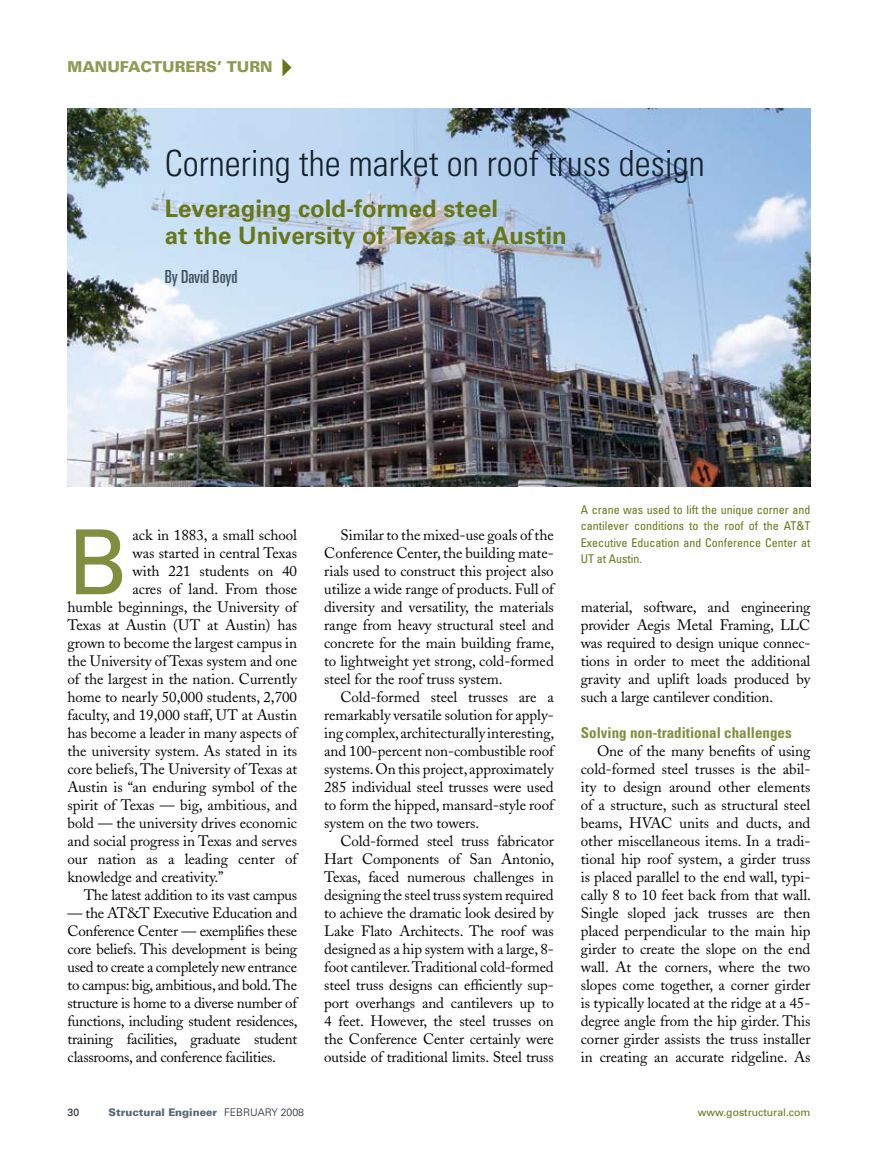
<style>
.page{position:relative;width:878px;height:1175px;background:#fff}
.page>*{position:absolute;margin:0;border:0;box-sizing:border-box;transform-origin:0 0}
.t1{font:89.85px "Univers";color:#818e3f}
.t2{font:300 condensed 36px "Univers";color:#152128}
.t3{font:700 24px/27px "Univers";color:#677718}
.t4{font:ultra-condensed 18px "Univers";color:#435561}
.t5{font:15px/18px "Adobe Caslon";letter-spacing:-.005em;color:#000;text-align:justify}
.t6{font:700 condensed 15px "Univers";color:#818e3f}
.t7{font:900 15px "Univers";letter-spacing:-.005em;color:#8e9a53}
.t8{font:condensed 12px/16.5px "Univers";color:#677718;text-align:justify}
.t9{font:900 10.5px "Univers";letter-spacing:-.005em;color:#566875}
.t10{font:10.5px "Univers";letter-spacing:-.005em;color:#677718}
.t11{font:10.5px "Univers";color:#152128}
.s1{font-weight:300;color:#152128}
</style>
<div class="page">
<svg style="left:282px;top:58px;width:9px;height:18px"></svg>
<img style="left:68px;top:108px;width:742px;height:378px">
<p class="t7" style="left:68px;top:57px;width:206px">MANUFACTURERS’ TURN</p>
<h2 class="t2" style="left:165px;top:142px;width:541px">Cornering the market on roof truss design</h2>
<h3 class="t3" style="left:165px;top:195px;width:403px">Leveraging cold-formed steel<br>at the University of Texas at Austin</h3>
<p class="t4" style="left:165px;top:266px;width:74px">By David Boyd</p>
<h1 class="t1" style="left:68px;top:509px;width:61px">B</h1>
<p class="t5" style="left:133px;top:526px;width:166px">ack in 1883, a small school</p>
<p class="t5" style="left:133px;top:544px;width:166px">was started in central Texas</p>
<p class="t5" style="left:133px;top:562px;width:166px">with 221 students on 40</p>
<p class="t5" style="left:133px;top:580px;width:166px">acres of land. From those</p>
<p class="t5" style="left:68px;top:598px;width:231px">humble beginnings, the University of</p>
<p class="t5" style="left:68px;top:616px;width:231px">Texas at Austin (UT at Austin) has</p>
<p class="t5" style="left:68px;top:634px;width:231px">grown to become the largest campus in</p>
<p class="t5" style="left:68px;top:652px;width:231px">the University of Texas system and one</p>
<p class="t5" style="left:68px;top:670px;width:231px">of the largest in the nation. Currently</p>
<p class="t5" style="left:68px;top:688px;width:231px">home to nearly 50,000 students, 2,700</p>
<p class="t5" style="left:68px;top:706px;width:231px">faculty, and 19,000 staff, UT at Austin</p>
<p class="t5" style="left:68px;top:724px;width:231px">has become a leader in many aspects of</p>
<p class="t5" style="left:68px;top:742px;width:231px">the university system. As stated in its</p>
<p class="t5" style="left:68px;top:760px;width:231px">core beliefs, The University of Texas at</p>
<p class="t5" style="left:68px;top:778px;width:231px">Austin is “an enduring symbol of the</p>
<p class="t5" style="left:68px;top:796px;width:231px">spirit of Texas — big, ambitious, and</p>
<p class="t5" style="left:68px;top:814px;width:231px">bold — the university drives economic</p>
<p class="t5" style="left:68px;top:832px;width:231px">and social progress in Texas and serves</p>
<p class="t5" style="left:68px;top:850px;width:231px">our nation as a leading center of</p>
<p class="t5" style="left:68px;top:868px;width:158px">knowledge and creativity.”</p>
<p class="t5" style="left:84px;top:886px;width:215px">The latest addition to its vast campus</p>
<p class="t5" style="left:68px;top:904px;width:232px">— the AT&amp;T Executive Education and Conference Center — exemplifies these core beliefs. This development is being used to create a completely new entrance to campus: big, ambitious, and bold. The structure is home to a diverse number of functions, including student residences, training facilities, graduate student classrooms, and conference facilities.</p>
<p class="t5" style="left:324px;top:526px;width:232px;text-indent:16px">Similar to the mixed-use goals of the Conference Center, the building mate&shy;rials used to construct this project also utilize a wide range of products. Full of diversity and versatility, the materials range from heavy structural steel and concrete for the main building frame, to lightweight yet strong, cold-formed steel for the roof truss system.</p>
<p class="t5" style="left:324px;top:688px;width:232px;text-indent:16px">Cold-formed steel trusses are a remarkably versatile solution for apply&shy;ing complex, architecturally interesting, and 100-percent non-combustible roof systems. On this project, approximately 285 individual steel trusses were used to form the hipped, mansard-style roof system on the two towers.</p>
<p class="t5" style="left:324px;top:832px;width:232px;text-indent:16px">Cold-formed steel truss fabricator Hart Components of San Antonio, Texas, faced numerous challenges in designing the steel truss system required to achieve the dramatic look desired by Lake Flato Architects. The roof was designed as a hip system with a large, 8- foot cantilever. Traditional cold-formed steel truss designs can efficiently sup&shy;port overhangs and cantilevers up to 4 feet. However, the steel trusses on the Conference Center certainly were outside of traditional limits. Steel truss</p>
<p class="t8" style="left:580px;top:501px;width:231px">A crane was used to lift the unique corner and cantilever conditions to the roof of the AT&amp;T Executive Education and Conference Center at UT at Austin.</p>
<p class="t5" style="left:580px;top:598px;width:231px">material, software, and engineering provider Aegis Metal Framing, LLC was required to design unique connec&shy;tions in order to meet the additional gravity and uplift loads produced by such a large cantilever condition.</p>
<p class="t6" style="left:580px;top:723px;width:212px">Solving non-traditional challenges</p>
<p class="t5" style="left:580px;top:742px;width:232px;text-indent:16px">One of the many benefits of using cold-formed steel trusses is the abil&shy;ity to design around other elements of a structure, such as structural steel beams, HVAC units and ducts, and other miscellaneous items. In a tradi&shy;tional hip roof system, a girder truss is placed parallel to the end wall, typi&shy;cally 8 to 10 feet back from that wall.<br>Single sloped jack trusses are then placed perpendicular to the main hip girder to create the slope on the end wall. At the corners, where the two slopes come together, a corner girder is typically located at the ridge at a 45- degree angle from the hip girder. This corner girder assists the truss installer in creating an accurate ridgeline. As</p>
<p class="t11" style="left:68px;top:1106px;width:13px">30</p>
<p class="t9" style="left:109px;top:1106px;width:197px">Structural Engineer <span class="s1">FEBRUARY 2008</span></p>
<p class="t10" style="left:697px;top:1106px;width:114px">www.gostructural.com</p>
</div>
